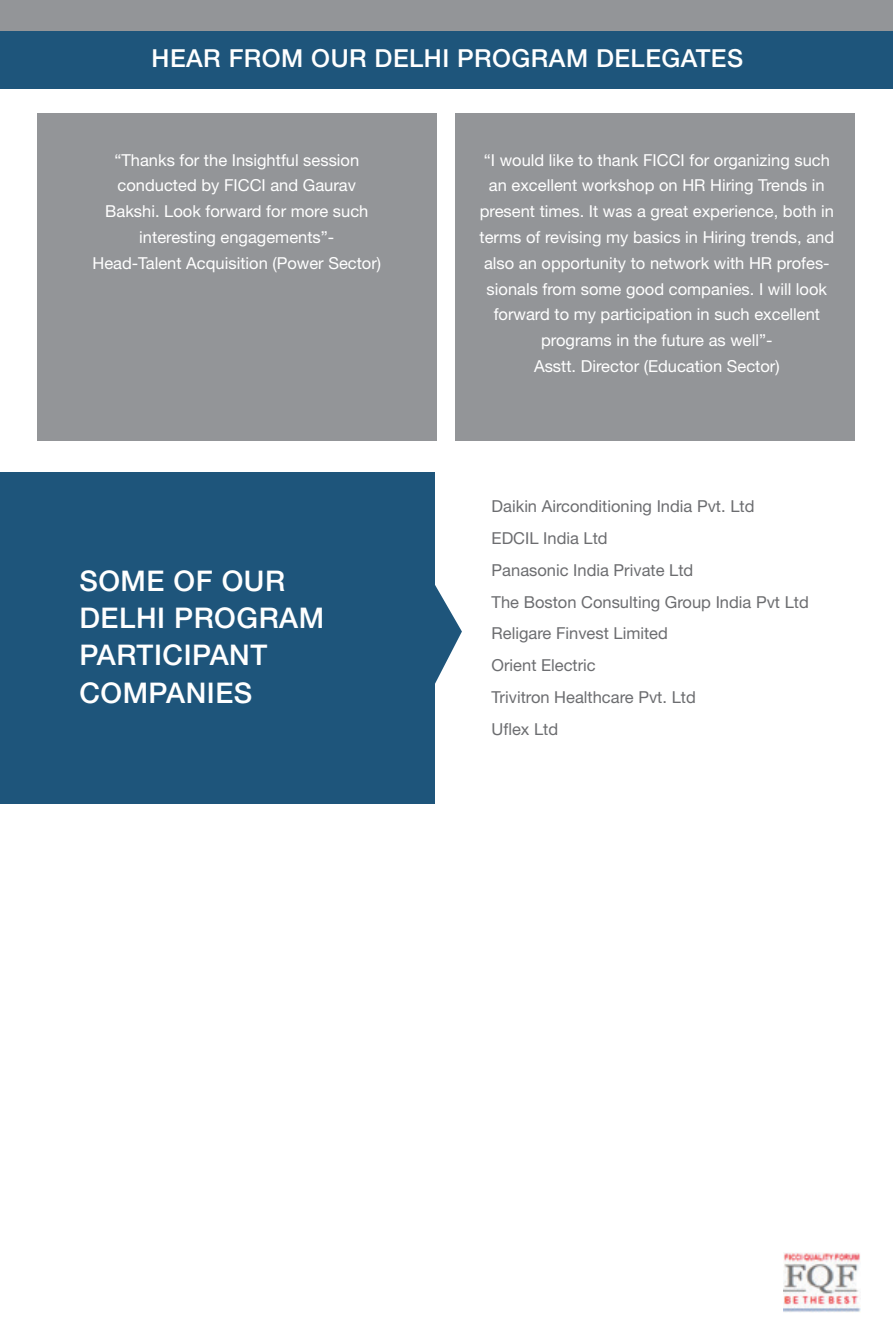
<style>
.page{position:relative;width:893px;height:1340px;background:#fff}
.page>*{position:absolute;margin:0;border:0;box-sizing:border-box;transform-origin:0 0}
.t1{font:500 28.5px/37.2px "Helvetica Neue";letter-spacing:.02em;color:#fff}
.t2{font:500 24.9px "Helvetica Neue";letter-spacing:.02em;color:#fff}
.t3{font:16.5px/25.8px "Helvetica Neue";color:#fff;text-align:center}
.t4{font:16.5px/31.8px "Helvetica Neue";color:#6c6d70}
</style>
<div class="page">
<div style="left:0;top:0;width:893px;height:32px;background:#939598"></div>
<div style="left:0;top:31px;width:893px;height:57px;background:#1e557b"></div>
<div style="left:0;top:472px;width:435px;height:331px;background:#1e557b"></div>
<img style="left:784px;top:1253px;width:76px;height:60px">
<div style="left:37px;top:113px;width:399px;height:328px;background:#939598"></div>
<div style="left:455px;top:113px;width:400px;height:328px;background:#939598"></div>
<svg style="left:435px;top:585px;width:27px;height:99px"></svg>
<h2 class="t2" style="left:152px;top:44px;width:593px">HEAR FROM OUR DELHI PROGRAM DELEGATES</h2>
<p class="t3" style="left:92px;top:147px;width:290px">“Thanks for the Insightful session conducted by FICCI and Gaurav Bakshi. Look forward for more such interesting engagements”-<br>Head-Talent Acquisition (Power Sector)</p>
<p class="t3" style="left:480px;top:147px;width:356px">“I would like to thank FICCI for organizing such an excellent workshop on HR Hiring Trends in present times. It was a great experience, both in terms of revising my basics in Hiring trends, and also an opportunity to network with HR profes&shy;sionals from some good companies. I will look forward to my participation in such excellent programs in the future as well”-<br>Asstt. Director (Education Sector)</p>
<h1 class="t1" style="left:79px;top:562px;width:246px">SOME OF OUR<br>DELHI PROGRAM<br>PARTICIPANT<br>COMPANIES</h1>
<p class="t4" style="left:492px;top:490px;width:319px">Daikin Airconditioning India Pvt. Ltd<br>EDCIL India Ltd<br>Panasonic India Private Ltd<br>The Boston Consulting Group India Pvt Ltd<br>Religare Finvest Limited<br>Orient Electric<br>Trivitron Healthcare Pvt. Ltd<br>Uflex Ltd</p>
</div>
